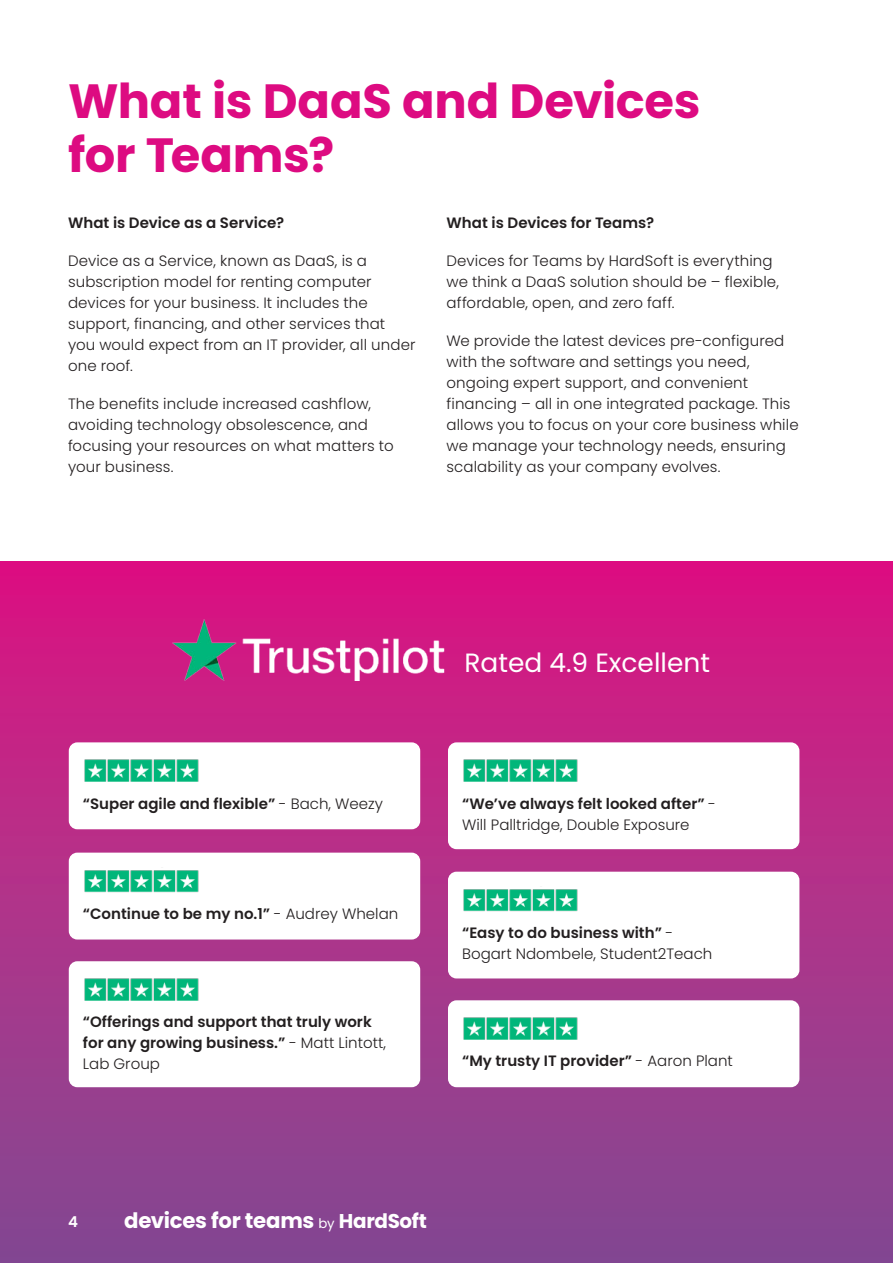
<style>
.page{position:relative;width:893px;height:1263px;background:#fff}
.page>*{position:absolute;margin:0;border:0;box-sizing:border-box;transform-origin:0 0}
.t1{font:700 48px/54px "Poppins";letter-spacing:-.005em;color:#dd0b81}
.t2{font:26.4px "Poppins";color:#fff}
.t3{font:700 21.3px "Poppins";letter-spacing:-.015em;color:#fff}
.t4{font:300 15px/21px "Poppins";letter-spacing:.01em;color:#231f20}
.t5{font:600 15px/21px "Poppins";color:#231f20}
.t6{font:600 15px "Poppins";color:#fff}
.s1{font-weight:300}
.s2{font-weight:600}
.s3{font-weight:400;font-size:13.35px}
.s4{font-size:19.95px}
</style>
<div class="page">
<div style="left:0;top:561px;width:893px;height:702px;background:linear-gradient(to bottom,#dd1581,#824d93)"></div>
<div style="left:69px;top:742px;width:351px;height:87px;background:#fff;border-radius:9px"></div>
<img style="left:84px;top:759px;width:115px;height:23px">
<img style="left:168px;top:617px;width:282px;height:64px">
<div style="left:448px;top:742px;width:351px;height:107px;background:#fff;border-radius:9px"></div>
<img style="left:463px;top:759px;width:115px;height:23px">
<div style="left:69px;top:853px;width:351px;height:86px;background:#fff;border-radius:9px"></div>
<img style="left:84px;top:870px;width:115px;height:23px">
<div style="left:448px;top:872px;width:351px;height:106px;background:#fff;border-radius:9px"></div>
<img style="left:463px;top:889px;width:115px;height:23px">
<div style="left:448px;top:1000px;width:351px;height:87px;background:#fff;border-radius:9px"></div>
<img style="left:463px;top:1017px;width:115px;height:23px">
<div style="left:69px;top:961px;width:351px;height:126px;background:#fff;border-radius:9px"></div>
<img style="left:84px;top:978px;width:115px;height:23px">
<hr style="left:892px;top:0;width:1px;height:1263px;background:#110a0c">
<h1 class="t1" style="left:68px;top:79px;width:634px">What is DaaS and Devices for Teams?</h1>
<p class="t5" style="left:68px;top:213px;width:218px">What is Device as a Service?</p>
<p class="t4" style="left:68px;top:251px;width:349px">Device as a Service, known as DaaS, is a subscription model for renting computer devices for your business. It includes the support, financing, and other services that you would expect from an IT provider, all under one roof.</p>
<p class="t4" style="left:68px;top:394px;width:327px">The benefits include increased cashflow, avoiding technology obsolescence, and focusing your resources on what matters to your business.</p>
<p class="t5" style="left:446px;top:213px;width:209px">What is Devices for Teams?</p>
<p class="t4" style="left:446px;top:251px;width:334px">Devices for Teams by HardSoft is everything we think a DaaS solution should be – flexible, affordable, open, and zero faff.</p>
<p class="t4" style="left:446px;top:331px;width:354px">We provide the latest devices pre-configured with the software and settings you need, ongoing expert support, and convenient financing – all in one integrated package. This allows you to focus on your core business while we manage your technology needs, ensuring scalability as your company evolves.</p>
<p class="t5" style="left:83px;top:793px;width:302px">“Super agile and flexible” <span class="s1">- Bach, Weezy</span></p>
<p class="t5" style="left:83px;top:903px;width:317px">“Continue to be my no.1” <span class="s1">- Audrey Whelan</span></p>
<p class="t5" style="left:83px;top:1012px;width:305px">“Offerings and support that truly work for any growing business.” <span class="s1">- Matt Lintott,<br>Lab Group</span></p>
<h2 class="t2" style="left:465px;top:652px;width:247px">Rated 4.9 Excellent</h2>
<p class="t4" style="left:462px;top:793px;width:255px"><span class="s2">“We’ve always felt looked after”</span> -<br>Will Palltridge, Double Exposure</p>
<p class="t4" style="left:462px;top:922px;width:252px"><span class="s2">“Easy to do business with”</span> -<br>Bogart Ndombele, Student2Teach</p>
<p class="t5" style="left:462px;top:1051px;width:272px">“My trusty IT provider” <span class="s1">- Aaron Plant</span></p>
<p class="t6" style="left:68px;top:1213px;width:11px">4</p>
<h3 class="t3" style="left:124px;top:1211px;width:304px">devices for teams <span class="s3">by</span> <span class="s4">HardSoft</span></h3>
</div>
